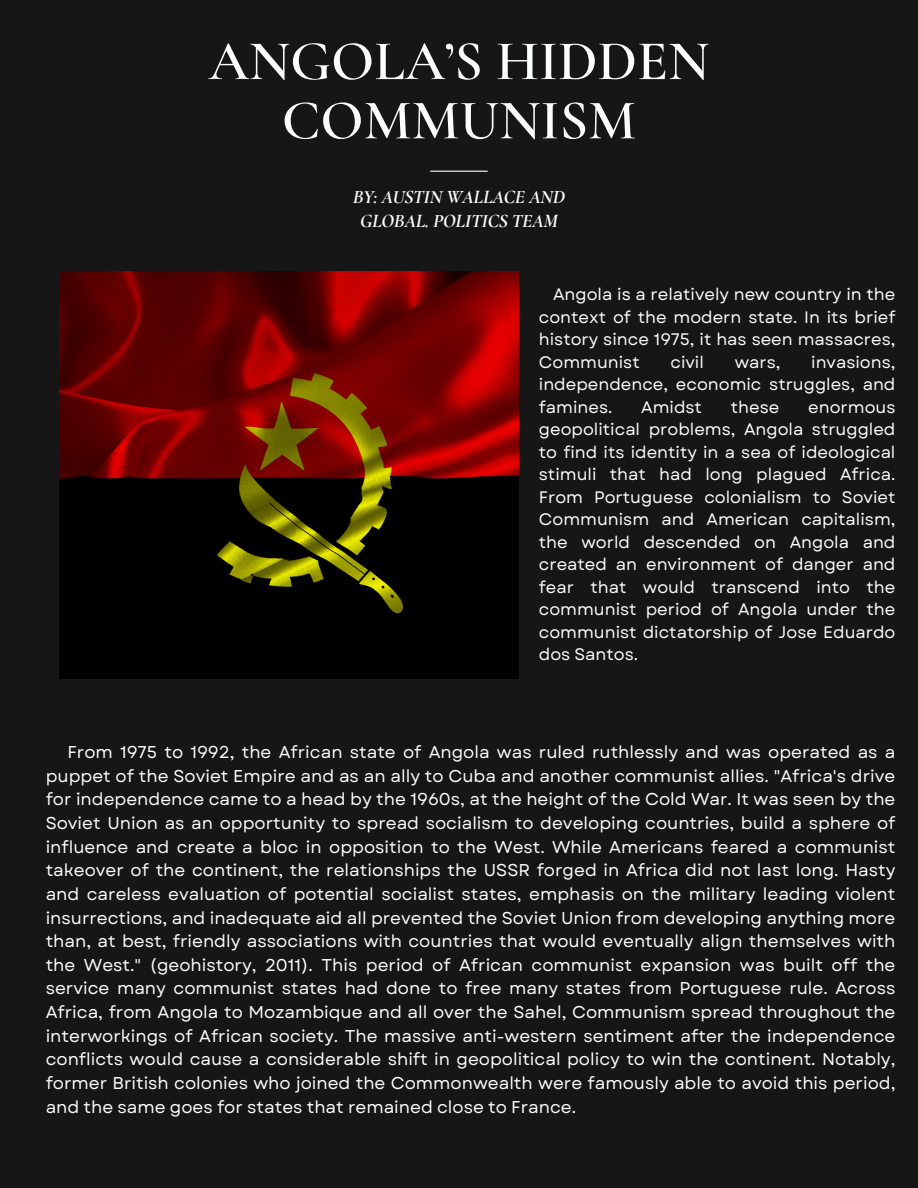
<style>
.page{position:relative;width:918px;height:1188px;background:#161616}
.page>*{position:absolute;margin:0;border:0;box-sizing:border-box;transform-origin:0 0}
.t1{font:600 56.4px/59.2px "Cormorant Garamond";color:#fcfdfd;text-align:center}
.t2{font:italic 700 19.2px/23.2px "Cormorant Garamond";letter-spacing:-.015em;color:#fcfdfd;text-align:center}
.t3{font:17.1px/23.7px "Garet";color:#fcfdfd;text-align:justify}
.t4{font:16.65px/22.5px "Garet";color:#fcfdfd;text-align:justify}
</style>
<div class="page">
<hr style="left:430px;top:171px;width:58px;height:1px;background:#fcfdfd">
<img style="left:60px;top:271px;width:459px;height:407px">
<h1 class="t1" style="left:209px;top:32px;width:502px">ANGOLA’S HIDDEN<br>COMMUNISM</h1>
<h2 class="t2" style="left:353px;top:186px;width:214px">BY: AUSTIN WALLACE AND<br>GLOBAL. POLITICS TEAM</h2>
<p class="t4" style="left:539px;top:283px;width:358px;text-indent:14px">Angola is a relatively new country in the context of the modern state. In its brief history since 1975, it has seen massacres, Communist</p>
<p class="t4" style="left:671px;top:351px;width:35px">civil</p>
<p class="t4" style="left:735px;top:351px;width:47px">wars,</p>
<p class="t4" style="left:539px;top:351px;width:358px;text-indent:272px">invasions, independence, economic struggles, and famines.</p>
<p class="t4" style="left:641px;top:396px;width:62px">Amidst</p>
<p class="t4" style="left:731px;top:396px;width:50px">these</p>
<p class="t4" style="left:539px;top:396px;width:358px;text-indent:269px">enormous geopolitical problems, Angola struggled to find its identity in a sea of ideological stimuli that had long plagued Africa.<br>From Portuguese colonialism to Soviet Communism and American capitalism, the world descended on Angola and created an environment of danger and fear that would transcend into the communist period of Angola under the communist dictatorship of Jose Eduardo dos Santos.</p>
<p class="t3" style="left:46px;top:740px;width:851px;text-indent:22px">From 1975 to 1992, the African state of Angola was ruled ruthlessly and was operated as a puppet of the Soviet Empire and as an ally to Cuba and another communist allies. "Africa's drive for independence came to a head by the 1960s, at the height of the Cold War. It was seen by the Soviet Union as an opportunity to spread socialism to developing countries, build a sphere of influence and create a bloc in opposition to the West. While Americans feared a communist takeover of the continent, the relationships the USSR forged in Africa did not last long. Hasty and careless evaluation of potential socialist states, emphasis on the military leading violent insurrections, and inadequate aid all prevented the Soviet Union from developing anything more than, at best, friendly associations with countries that would eventually align themselves with the West." (geohistory, 2011). This period of African communist expansion was built off the service many communist states had done to free many states from Portuguese rule. Across Africa, from Angola to Mozambique and all over the Sahel, Communism spread throughout the interworkings of African society. The massive anti-western sentiment after the independence conflicts would cause a considerable shift in geopolitical policy to win the continent. Notably, former British colonies who joined the Commonwealth were famously able to avoid this period, and the same goes for states that remained close to France.</p>
</div>
